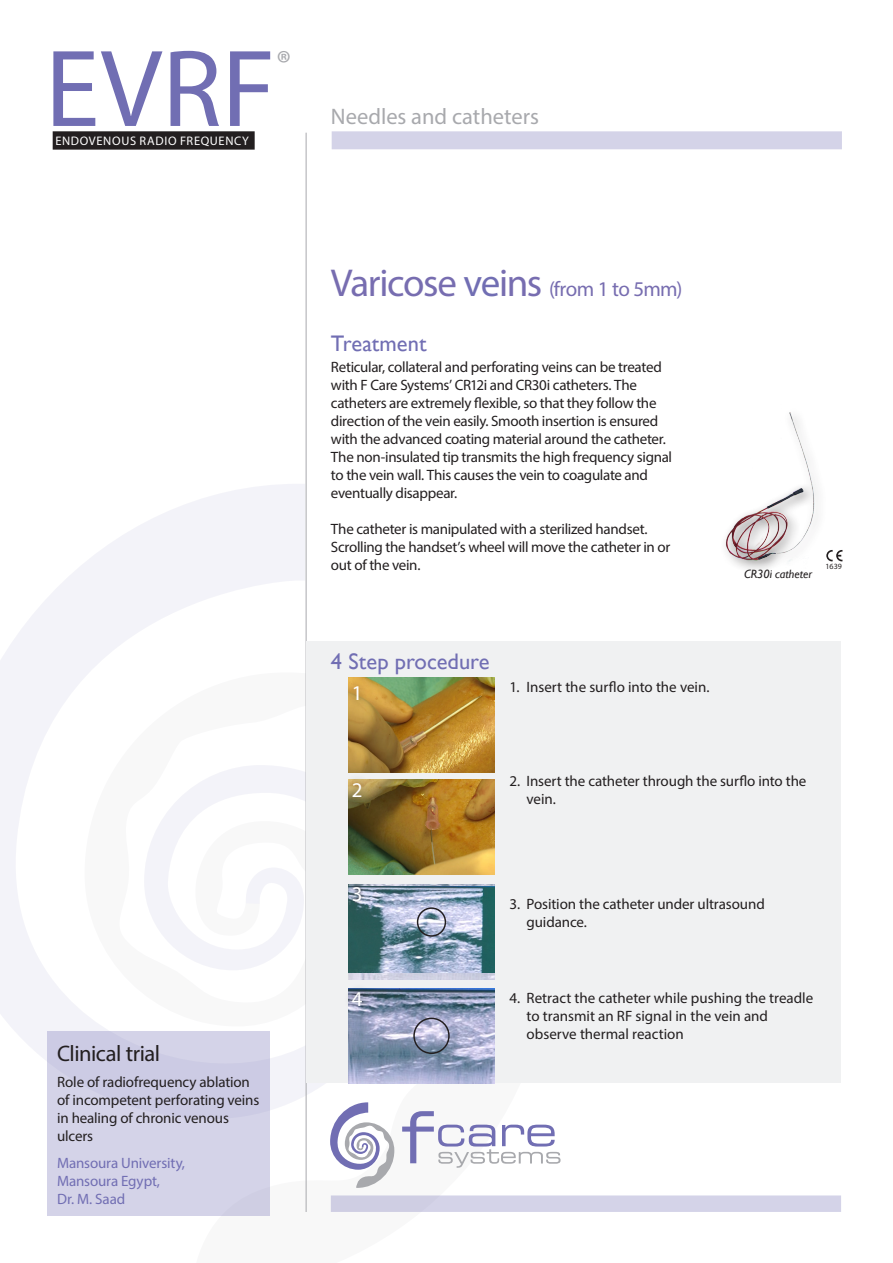
<style>
.page{position:relative;width:893px;height:1263px;background:#fff}
.page>*{position:absolute;margin:0;border:0;box-sizing:border-box;transform-origin:0 0}
.t1{font:110.55px "Myriad Pro";color:#716eb3}
.t2{font:35.1px "Myriad Pro";color:#a8a9ad}
.body{font:22.5px "Myriad Pro";color:#a8a9ad}
.body-2{font:22.5px "Gill Sans";color:#716eb3}
.t3{font:22.5px "Myriad Pro";letter-spacing:-.02em;color:#231f20}
.subtitel{font:22.5px "Gill Sans";color:#716eb3}
.Product{font:21px "Myriad Pro";letter-spacing:-.03em;color:#776db0}
.t4{font:21px "Myriad Pro";color:#fff}
.body-3{font:15px/18px "Myriad Pro";letter-spacing:-.02em;color:#231f20}
.body-4{font:15px/18px "Myriad Pro";color:#231f20}
.zijkant_beschrijving{font:15px/18px "Myriad Pro";letter-spacing:-.01em;color:#231f20}
.t5{font:15px/18px "Myriad Pro";letter-spacing:-.01em;color:#716eb3}
.t6{font:14.85px "Myriad Pro";letter-spacing:-.01em;color:#231f20}
.t7{font:12.45px "Myriad Pro";letter-spacing:.055em;color:#fff}
.t8{font:italic 12px "Gill Sans";color:#231f20}
.t9{font:7.95px "Myriad Pro";color:#231f20}
.s1{font-size:39px}
.s2{font-size:39px;color:#716eb3}
</style>
<div class="page">
<svg style="left:0;top:484px;width:413px;height:635px"></svg>
<div style="left:332px;top:131px;width:510px;height:18px;background:#d4d3e8"></div>
<div style="left:331px;top:1195px;width:510px;height:17px;background:#d4d3e8"></div>
<hr style="left:306px;top:133px;width:1px;height:1079px;background:#a8a9ad">
<svg style="left:330px;top:1102px;width:64px;height:86px"></svg>
<svg style="left:402px;top:1111px;width:159px;height:57px"></svg>
<div style="left:47px;top:1031px;width:223px;height:185px;background:#d4d3e8"></div>
<div style="left:306px;top:641px;width:535px;height:442px;background:#f0f1f2"></div>
<div style="left:53px;top:131px;width:202px;height:19px;background:#231f20"></div>
<img style="left:349px;top:678px;width:145px;height:95px">
<img style="left:349px;top:988px;width:145px;height:95px">
<img style="left:349px;top:885px;width:145px;height:95px">
<svg style="left:827px;top:550px;width:15px;height:11px"></svg>
<img style="left:725px;top:412px;width:91px;height:158px">
<img style="left:349px;top:886px;width:145px;height:87px">
<div style="left:417px;top:907px;width:29px;height:30px;border:2px solid #231f20;border-radius:50%"></div>
<div style="left:413px;top:1018px;width:37px;height:36px;border:2px solid #231f20;border-radius:50%"></div>
<img style="left:349px;top:780px;width:145px;height:94px">
<div style="left:343px;top:983px;width:28px;height:32px;background:#231f20;opacity:.62"></div>
<div style="left:350px;top:883px;width:15px;height:21px;background:#231f20;opacity:.83"></div>
<div style="left:344px;top:774px;width:27px;height:32px;background:#231f20;opacity:.62"></div>
<div style="left:345px;top:678px;width:23px;height:31px;background:#231f20;opacity:.6"></div>
<p class="t1" style="left:45px;top:21px;width:232px">EVRF</p>
<p class="t2" style="left:277px;top:42px;width:16px">®</p>
<p class="t7" style="left:55px;top:133px;width:195px">ENDOVENOUS RADIO FREQUENCY</p>
<p class="body" style="left:331px;top:102px;width:209px">Needles and catheters</p>
<p class="t3" style="left:57px;top:1039px;width:105px">Clinical trial</p>
<p class="zijkant_beschrijving" style="left:57px;top:1073px;width:204px">Role of radiofrequency ablation of incompetent perforating veins in healing of chronic venous ulcers</p>
<p class="t5" style="left:57px;top:1153px;width:129px">Mansoura University,<br>Mansoura Egypt,</p>
<p class="t5" style="left:57px;top:1189px;width:70px">Dr. M. Saad</p>
<p class="Product" style="left:331px;top:276px;width:353px"><span class="s1">Varicose</span> <span class="s2">ve</span><span class="s1">ins</span> (from 1 to 5mm)</p>
<p class="subtitel" style="left:331px;top:330px;width:97px">Treatment</p>
<p class="body-3" style="left:331px;top:357px;width:343px">Reticular, collateral and perforating veins can be treated with F Care Systems’ CR12i and CR30i catheters. The catheters are extremely flexible, so that they follow the direction of the vein easily. Smooth insertion is ensured with the advanced coating material around the catheter.<br>The non-insulated tip transmits the high frequency signal to the vein wall. This causes the vein to coagulate and eventually disappear.</p>
<p class="body-3" style="left:331px;top:519px;width:341px">The catheter is manipulated with a sterilized handset.<br>Scrolling the handset’s wheel will move the catheter in or out of the vein.</p>
<p class="t8" style="left:744px;top:566px;width:69px">CR30i catheter</p>
<p class="t9" style="left:825px;top:562px;width:18px">1639</p>
<p class="body-2" style="left:331px;top:648px;width:160px">4 Step procedure</p>
<p class="t4" style="left:352px;top:680px;width:12px">1</p>
<p class="body-4" style="left:510px;top:677px;width:201px">1. Insert the surflo into the vein.</p>
<p class="t4" style="left:352px;top:777px;width:12px">2</p>
<p class="body-3" style="left:527px;top:771px;width:281px;text-indent:-17px">2. Insert the catheter through the surflo into the vein.</p>
<p class="t4" style="left:352px;top:880px;width:12px">3</p>
<p class="t4" style="left:352px;top:986px;width:12px">4</p>
<p class="body-3" style="left:510px;top:895px;width:257px">3. Position the catheter under ultrasound</p>
<p class="t6" style="left:527px;top:913px;width:62px">guidance.</p>
<p class="body-4" style="left:527px;top:988px;width:288px;text-indent:-17px">4. Retract the catheter while pushing the treadle to transmit an RF signal in the vein and observe thermal reaction</p>
</div>
